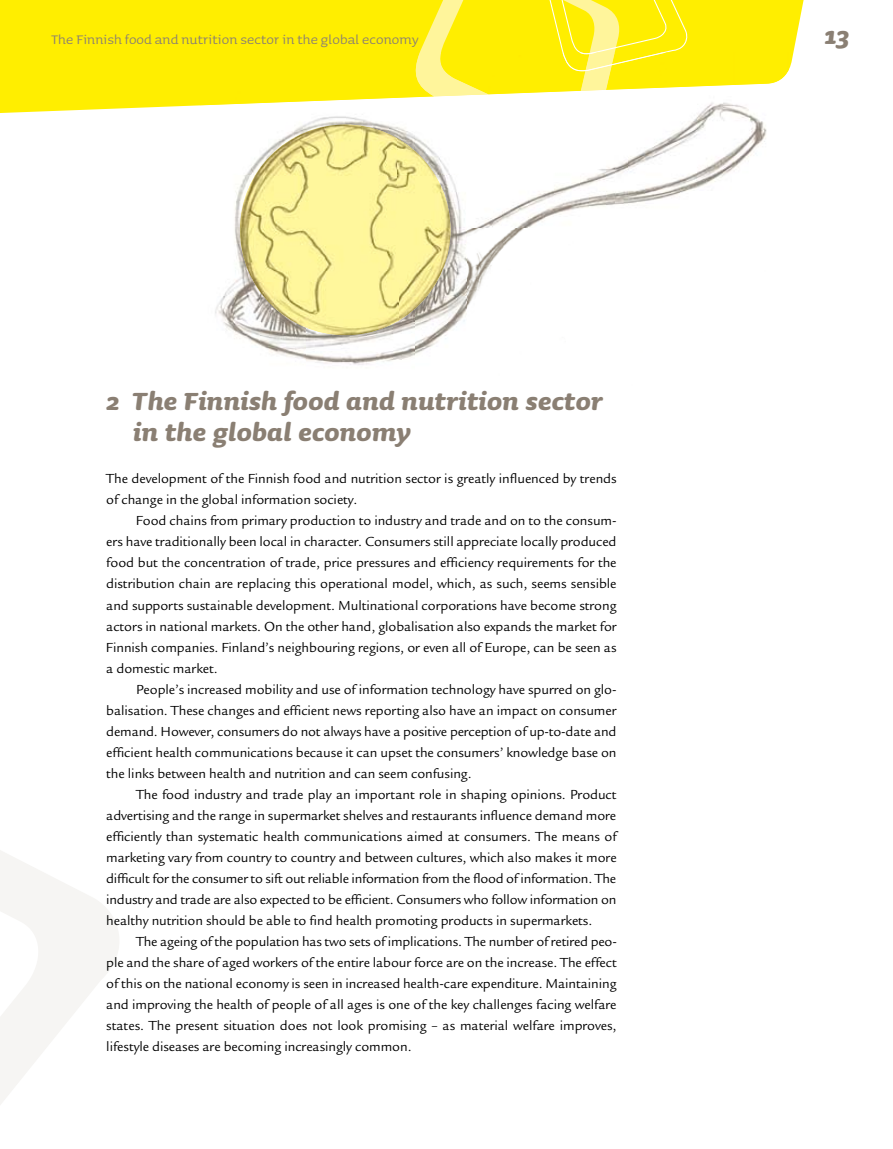
<style>
.page{position:relative;width:893px;height:1149px;background:#fff}
.page>*{position:absolute;margin:0;border:0;box-sizing:border-box;transform-origin:0 0}
.t1{font:italic 700 31.5px/31.5px "Sauna";letter-spacing:.01em;color:#8a7f73}
.t2{font:16.5px "Sauna";letter-spacing:.005em;color:#8a7f73}
.t3{font:14.25px/21px "Legacy Sans";letter-spacing:-.005em;color:#000;text-align:justify}
</style>
<div class="page">
<div style="left:0;top:0;width:804px;height:113px;background:#fe0"></div>
<svg style="left:411px;top:0;width:278px;height:52px;background:#ffef1e"></svg>
<svg style="left:0;top:850px;width:119px;height:255px;fill:#f6f5f3"></svg>
<img style="left:200px;top:105px;width:267px;height:71px">
<img style="left:467px;top:105px;width:322px;height:201px">
<img style="left:215px;top:187px;width:92px;height:174px">
<img style="left:414px;top:176px;width:54px;height:180px">
<img style="left:307px;top:335px;width:107px;height:30px">
<img style="left:200px;top:52px;width:589px;height:53px">
<img style="left:411px;top:52px;width:204px;height:44px">
<img style="left:562px;top:52px;width:105px;height:19px">
<img style="left:240px;top:124px;width:210px;height:211px">
<p class="t2" style="left:51px;top:31px;width:369px">The Finnish food and nutrition sector in the global economy</p>
<h1 class="t1" style="left:133px;top:385px;width:471px;text-indent:-27px">2 The Finnish food and nutrition sector in the global economy</h1>
<p class="t3" style="left:106px;top:468px;width:512px">The development of the Finnish food and nutrition sector is greatly influenced by trends of change in the global information society.</p>
<p class="t3" style="left:106px;top:510px;width:512px;text-indent:30px">Food chains from primary production to industry and trade and on to the consum&shy;ers have traditionally been local in character. Consumers still appreciate locally produced food but the concentration of trade, price pressures and efficiency requirements for the distribution chain are replacing this operational model, which, as such, seems sensible and supports sustainable development. Multinational corporations have become strong actors in national markets. On the other hand, globalisation also expands the market for Finnish companies. Finland’s neighbouring regions, or even all of Europe, can be seen as a domestic market.</p>
<p class="t3" style="left:106px;top:678px;width:512px;text-indent:30px">People’s increased mobility and use of information technology have spurred on glo&shy;balisation. These changes and efficient news reporting also have an impact on consumer demand. However, consumers do not always have a positive perception of up-to-date and efficient health communications because it can upset the consumers’ knowledge base on the links between health and nutrition and can seem confusing.</p>
<p class="t3" style="left:106px;top:783px;width:512px;text-indent:30px">The food industry and trade play an important role in shaping opinions. Product advertising and the range in supermarket shelves and restaurants influence demand more efficiently than systematic health communications aimed at consumers. The means of marketing vary from country to country and between cultures, which also makes it more difficult for the consumer to sift out reliable information from the flood of information. The industry and trade are also expected to be efficient. Consumers who follow information on healthy nutrition should be able to find health promoting products in supermarkets.</p>
<p class="t3" style="left:106px;top:930px;width:512px;text-indent:30px">The ageing of the population has two sets of implications. The number of retired peo&shy;ple and the share of aged workers of the entire labour force are on the increase. The effect of this on the national economy is seen in increased health-care expenditure. Maintaining and improving the health of people of all ages is one of the key challenges facing welfare states. The present situation does not look promising – as material welfare improves, lifestyle diseases are becoming increasingly common.</p>
<h1 class="t1" style="left:824px;top:20px;width:26px">13</h1>
</div>
